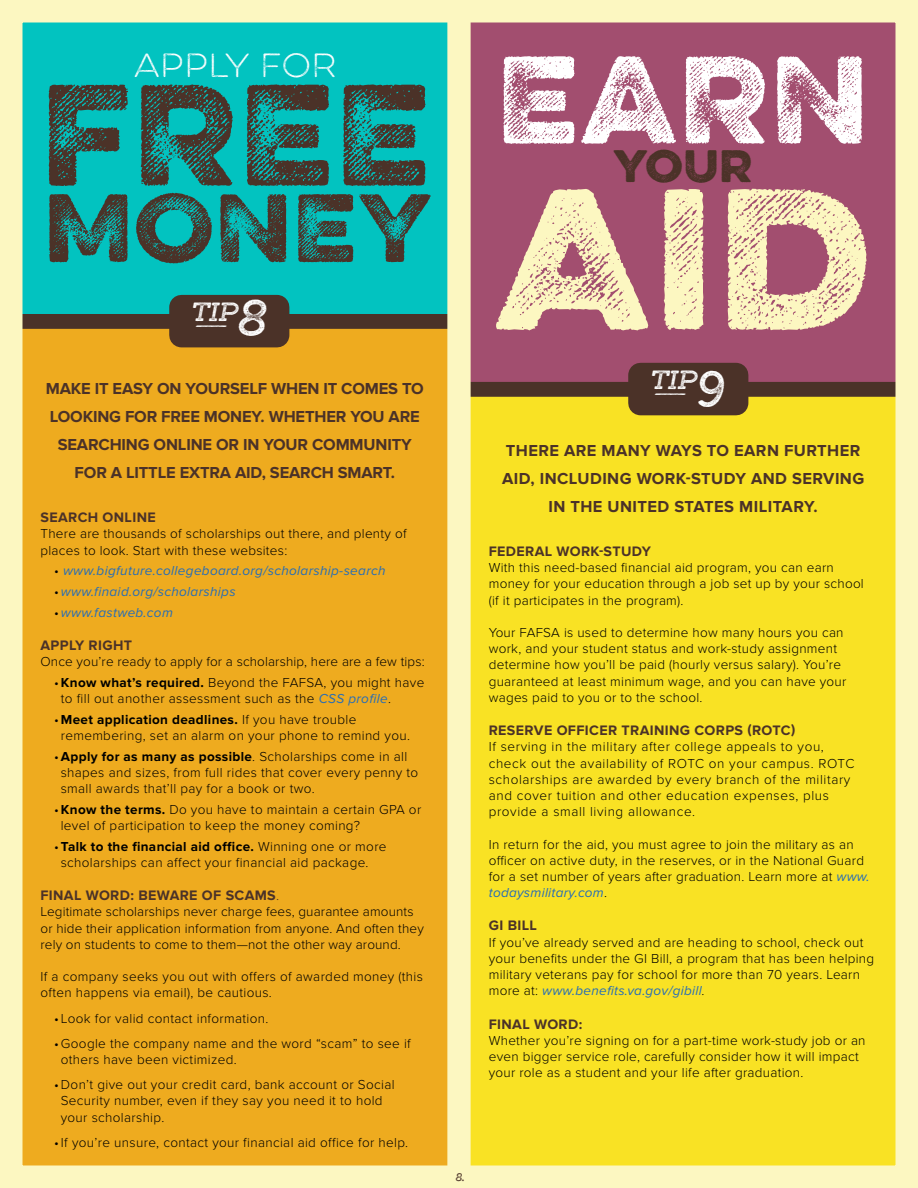
<style>
.page{position:relative;width:918px;height:1188px;background:#fff}
.page>*{position:absolute;margin:0;border:0;box-sizing:border-box;transform-origin:0 0}
.t1{font:178.65px "Eveleth Slant";color:#fcf7c1;scale:1.05 1}
.t2{font:300 128.4px "Eveleth Slant";color:#4b3228;scale:1.05 1}
.t3{font:300 110.85px "Eveleth Slant";color:#fff;scale:1.05 1}
.t4{font:300 86.4px "Eveleth Slant";letter-spacing:.02em;color:#4b3228;scale:1.05 1}
.t5{font:40.65px "Eveleth Slant";color:#4b3228;scale:1.05 1}
.t6{font:700 40.5px "Gist X Reg";color:#fff;scale:1.05 1}
.t7{font:100 30.15px "Eveleth";letter-spacing:.02em;color:#fff;scale:1.05 1}
.t8{font:700 23.55px "Gist X Reg";letter-spacing:-.005em;color:#fff;scale:1.05 1}
.t9{font:700 16.5px/27.9px "Proxima Nova";letter-spacing:-.01em;color:#4b3228;text-align:center}
.t10{font:700 16.5px/27.9px "Proxima Nova";letter-spacing:.025em;color:#4b3228;text-align:center}
.t11{font:700 14.25px "Proxima Nova";letter-spacing:.025em;color:#4b3228}
.t12{font:300 13.5px/16.2px "Proxima Nova";letter-spacing:.02em;color:#000}
.t13{font:300 13.5px/16.2px "Proxima Nova";letter-spacing:.045em;color:#000}
.t14{font:italic 13.5px "Proxima Nova";letter-spacing:.025em;color:#266db6}
.t15{font:700 11.85px "Gist X Reg";color:#fff;scale:4 1}
.t16{font:700 9px "Gist X Reg";color:#4b3228;scale:1.05 1}
.s1{font-weight:300;font-style:normal;color:#000}
.s2{font-weight:700}
.s3{font-weight:400;font-style:italic;color:#266db6}
.s4{font-weight:300}
.s5{font-style:italic}
</style>
<div class="page">
<div style="left:0;top:320px;width:459px;height:868px;background:#eeab1f"></div>
<div style="left:459px;top:289px;width:459px;height:899px;background:#f9e224"></div>
<div style="left:0;top:11px;width:459px;height:307px;background:#02c3c0"></div>
<div style="left:459px;top:9px;width:459px;height:383px;background:#a24e6f"></div>
<div style="left:459px;top:382px;width:459px;height:15px;background:#4b3228"></div>
<div style="left:628px;top:363px;width:120px;height:52px;background:#4b3228"></div>
<div style="left:0;top:314px;width:459px;height:15px;background:#4b3228"></div>
<div style="left:169px;top:295px;width:120px;height:52px;background:#4b3228"></div>
<div style="left:0;top:0;width:471px;height:1188px;border:22px solid #fcf7c1"></div>
<div style="left:447px;top:0;width:471px;height:1188px;border:22px solid #fcf7c1"></div>
<h3 class="t7" style="left:134px;top:45px;width:194px">APPLY FOR</h3>
<h2 class="t2" style="left:41px;top:36px;width:371px">FREE</h2>
<h3 class="t4" style="left:44px;top:161px;width:371px">MONEY</h3>
<h3 class="t8" style="left:192px;top:296px;width:46px">TIP</h3>
<p class="t15" style="left:194px;top:317px;width:10px">—</p>
<h3 class="t6" style="left:238px;top:291px;width:29px">8</h3>
<p class="t9" style="left:46px;top:376px;width:379px">MAKE IT EASY ON YOURSELF WHEN IT COMES TO LOOKING FOR FREE MONEY. WHETHER YOU ARE SEARCHING ONLINE OR IN YOUR COMMUNITY FOR A LITTLE EXTRA AID, SEARCH SMART.</p>
<p class="t11" style="left:40px;top:509px;width:117px">SEARCH ONLINE</p>
<p class="t12" style="left:40px;top:526px;width:368px">There are thousands of scholarships out there, and plenty of places to look. Start with these websites:</p>
<p class="t14" style="left:54px;top:563px;width:333px"><span class="s1">•</span> www.bigfuture.collegeboard.org/scholarship-search</p>
<p class="t14" style="left:54px;top:584px;width:183px"><span class="s1">•</span> www.finaid.org/scholarships</p>
<p class="t14" style="left:54px;top:605px;width:120px"><span class="s1">•</span> www.fastweb.com</p>
<p class="t11" style="left:40px;top:637px;width:93px">APPLY RIGHT</p>
<p class="t12" style="left:40px;top:654px;width:386px">Once you’re ready to apply for a scholarship, here are a few tips:</p>
<p class="t12" style="left:61px;top:675px;width:365px;text-indent:-7px">• <span class="s2">Know what’s required.</span> Beyond the FAFSA, you might have to fill out another assessment such as the <span class="s3">CSS profile</span>.</p>
<p class="t12" style="left:61px;top:712px;width:351px;text-indent:-7px">• <span class="s2">Meet application deadlines.</span> If you have trouble remembering, set an alarm on your phone to remind you.</p>
<p class="t12" style="left:61px;top:749px;width:359px;text-indent:-7px">• <span class="s2">Apply for as many as possible</span>. Scholarships come in all shapes and sizes, from full rides that cover every penny to small awards that’ll pay for a book or two.</p>
<p class="t12" style="left:61px;top:802px;width:362px;text-indent:-7px">• <span class="s2">Know the terms.</span> Do you have to maintain a certain GPA or level of participation to keep the money coming?</p>
<p class="t12" style="left:61px;top:839px;width:327px;text-indent:-7px">• <span class="s2">Talk to the financial aid office.</span> Winning one or more scholarships can affect your financial aid package.</p>
<p class="t11" style="left:40px;top:887px;width:240px">FINAL WORD: BEWARE OF SCAMS<span class="s4">.</span></p>
<p class="t12" style="left:40px;top:904px;width:385px">Legitimate scholarships never charge fees, guarantee amounts or hide their application information from anyone. And often they rely on students to come to them—not the other way around.</p>
<p class="t12" style="left:40px;top:969px;width:384px">If a company seeks you out with offers of awarded money (this often happens via email), be cautious.</p>
<p class="t12" style="left:54px;top:1010px;width:216px">• Look for valid contact information.</p>
<p class="t12" style="left:61px;top:1036px;width:352px;text-indent:-7px">• Google the company name and the word “scam” to see if others have been victimized.</p>
<p class="t12" style="left:61px;top:1077px;width:335px;text-indent:-7px">• Don’t give out your credit card, bank account or Social<br>Security number, even if they say you need it to hold your scholarship.</p>
<p class="t12" style="left:54px;top:1135px;width:356px">• If you’re unsure, contact your financial aid office for help.</p>
<h3 class="t3" style="left:497px;top:14px;width:355px">EARN</h3>
<h3 class="t5" style="left:613px;top:135px;width:134px">YOUR</h3>
<h1 class="t1" style="left:494px;top:122px;width:360px">AID</h1>
<h3 class="t6" style="left:697px;top:359px;width:28px">9</h3>
<h3 class="t8" style="left:651px;top:364px;width:46px">TIP</h3>
<p class="t15" style="left:653px;top:385px;width:10px">—</p>
<p class="t10" style="left:502px;top:438px;width:364px">THERE ARE MANY WAYS TO EARN FURTHER<br>AID, INCLUDING WORK-STUDY AND SERVING<br>IN THE UNITED STATES MILITARY.</p>
<p class="t11" style="left:489px;top:543px;width:164px">FEDERAL WORK-STUDY</p>
<p class="t12" style="left:489px;top:560px;width:377px">With this need-based financial aid program, you can earn money for your education through a job set up by your school (if it participates in the program).</p>
<p class="t12" style="left:489px;top:625px;width:359px">Your FAFSA is used to determine how many hours you can work, and your student status and work-study assignment determine how you’ll be paid (hourly versus salary). You’re guaranteed at least minimum wage, and you can have your wages paid to you or to the school.</p>
<p class="t11" style="left:489px;top:722px;width:308px">RESERVE OFFICER TRAINING CORPS (ROTC)</p>
<p class="t13" style="left:489px;top:739px;width:367px">If serving in the military after college appeals to you, check out the availability of ROTC on your campus. ROTC scholarships are awarded by every branch of the military and cover tuition and other education expenses, plus provide a small living allowance.</p>
<p class="t12" style="left:489px;top:836px;width:382px">In return for the aid, you must agree to join the military as an officer on active duty, in the reserves, or in the National Guard for a set number of years after graduation. Learn more at <span class="s3">www. todaysmilitary.com</span>.</p>
<p class="t11" style="left:489px;top:918px;width:50px">GI BILL</p>
<p class="t12" style="left:489px;top:934px;width:387px">If you’ve already served and are heading to school, check out your benefits under the GI Bill, a program that has been helping military veterans pay for school for more than 70 years. Learn more at: <span class="s3">www.benefits.va.gov/gibill</span><span class="s5">.</span></p>
<p class="t11" style="left:489px;top:1016px;width:95px">FINAL WORD:</p>
<p class="t12" style="left:489px;top:1033px;width:378px">Whether you’re signing on for a part-time work-study job or an even bigger service role, carefully consider how it will impact your role as a student and your life after graduation.</p>
<p class="t16" style="left:456px;top:1171px;width:10px">8.</p>
</div>
